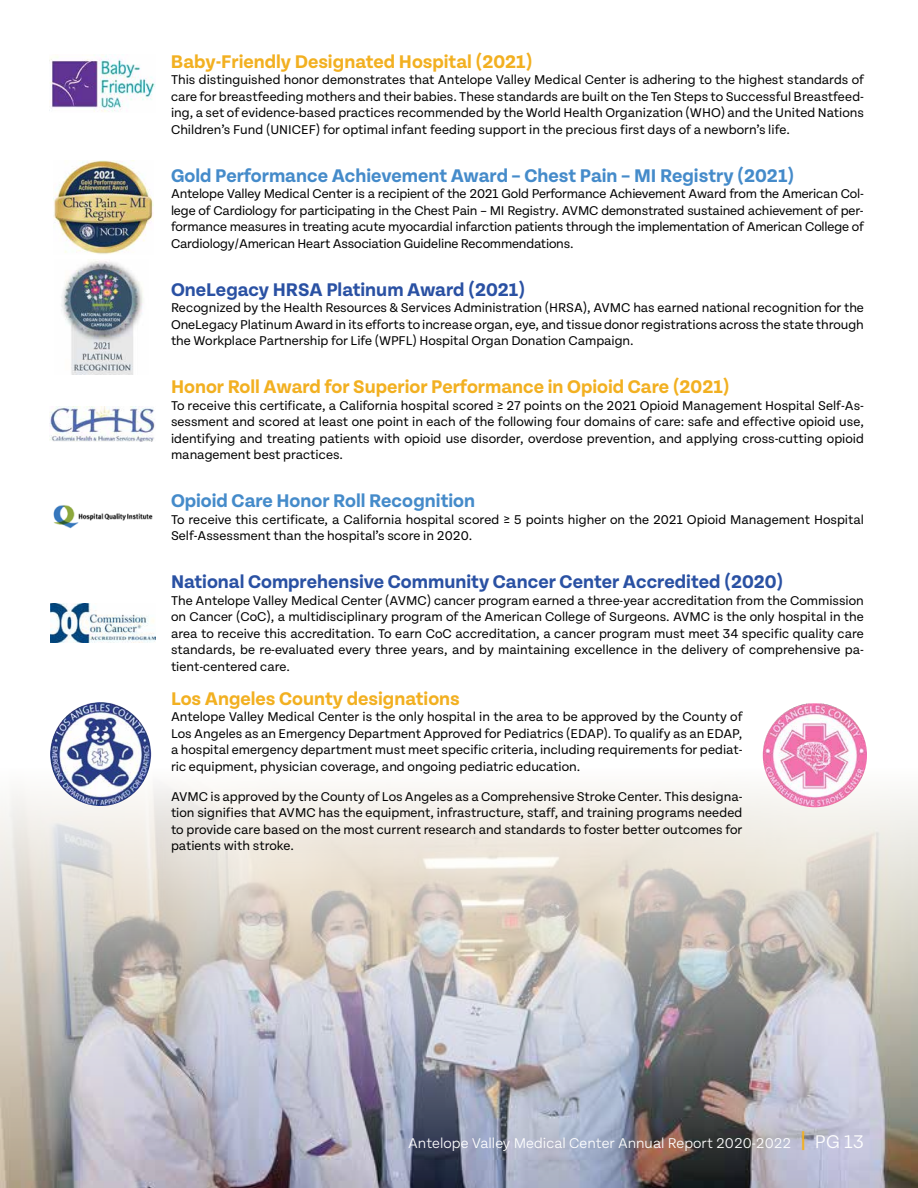
<style>
.page{position:relative;width:918px;height:1188px;background:#fff}
.page>*{position:absolute;margin:0;border:0;box-sizing:border-box;transform-origin:0 0}
.t1{font:700 19.5px "Tenon";color:#f2b021}
.t2{font:700 19.5px "Tenon";color:#2a51a3}
.t3{font:700 19.5px "Tenon";color:#458bca}
.t4{font:300 15px "Tenon";color:#fff}
.t5{font:13.5px/16.5px "Tenon";color:#000;text-align:justify}
.s1{font-weight:700;font-size:19.5px;color:#f2b021}
.s2{font-size:19.5px}
</style>
<div class="page">
<img style="left:0;top:784px;width:918px;height:404px">
<img style="left:50px;top:406px;width:105px;height:36px">
<img style="left:53px;top:505px;width:100px;height:24px">
<img style="left:50px;top:55px;width:105px;height:57px">
<img style="left:54px;top:161px;width:99px;height:94px">
<img style="left:51px;top:604px;width:104px;height:38px">
<img style="left:61px;top:259px;width:82px;height:116px">
<img style="left:763px;top:703px;width:104px;height:104px">
<img style="left:50px;top:702px;width:101px;height:104px">
<h1 class="t1" style="left:171px;top:51px;width:363px">Baby-Friendly Designated Hospital (2021)</h1>
<p class="t5" style="left:171px;top:72px;width:695px">This distinguished honor demonstrates that Antelope Valley Medical Center is adhering to the highest standards of care for breastfeeding mothers and their babies. These standards are built on the Ten Steps to Successful Breastfeed&shy;ing, a set of evidence-based practices recommended by the World Health Organization (WHO) and the United Nations Children’s Fund (UNICEF) for optimal infant feeding support in the precious first days of a newborn’s life.</p>
<h1 class="t3" style="left:171px;top:165px;width:625px">Gold Performance Achievement Award – Chest Pain – MI Registry (2021)</h1>
<p class="t5" style="left:171px;top:186px;width:694px">Antelope Valley Medical Center is a recipient of the 2021 Gold Performance Achievement Award from the American Col&shy;lege of Cardiology for participating in the Chest Pain – MI Registry. AVMC demonstrated sustained achievement of per&shy;formance measures in treating acute myocardial infarction patients through the implementation of American College of Cardiology/American Heart Association Guideline Recommendations.</p>
<h1 class="t2" style="left:171px;top:279px;width:356px">OneLegacy HRSA Platinum Award (2021)</h1>
<p class="t5" style="left:171px;top:300px;width:694px">Recognized by the Health Resources &amp; Services Administration (HRSA), AVMC has earned national recognition for the OneLegacy Platinum Award in its efforts to increase organ, eye, and tissue donor registrations across the state through the Workplace Partnership for Life (WPFL) Hospital Organ Donation Campaign.</p>
<h1 class="t1" style="left:171px;top:376px;width:560px">Honor Roll Award for Superior Performance in Opioid Care (2021)</h1>
<p class="t5" style="left:171px;top:397px;width:695px">To receive this certificate, a California hospital scored ≥ 27 points on the 2021 Opioid Management Hospital Self-As&shy;sessment and scored at least one point in each of the following four domains of care: safe and effective opioid use, identifying and treating patients with opioid use disorder, overdose prevention, and applying cross-cutting opioid management best practices.</p>
<h1 class="t3" style="left:171px;top:490px;width:306px">Opioid Care Honor Roll Recognition</h1>
<p class="t5" style="left:171px;top:511px;width:694px">To receive this certificate, a California hospital scored ≥ 5 points higher on the 2021 Opioid Management Hospital<br>Self-Assessment than the hospital’s score in 2020.</p>
<h1 class="t2" style="left:171px;top:571px;width:614px">National Comprehensive Community Cancer Center Accredited (2020)</h1>
<p class="t5" style="left:171px;top:592px;width:694px">The Antelope Valley Medical Center (AVMC) cancer program earned a three-year accreditation from the Commission on Cancer (CoC), a multidisciplinary program of the American College of Surgeons. AVMC is the only hospital in the area to receive this accreditation. To earn CoC accreditation, a cancer program must meet 34 specific quality care standards, be re-evaluated every three years, and by maintaining excellence in the delivery of comprehensive pa&shy;tient-centered care.</p>
<h1 class="t1" style="left:171px;top:688px;width:290px">Los Angeles County designations</h1>
<p class="t5" style="left:171px;top:709px;width:573px">Antelope Valley Medical Center is the only hospital in the area to be approved by the County of Los Angeles as an Emergency Department Approved for Pediatrics (EDAP). To qualify as an EDAP, a hospital emergency department must meet specific criteria, including requirements for pediat&shy;ric equipment, physician coverage, and ongoing pediatric education.</p>
<p class="t5" style="left:171px;top:788px;width:573px">AVMC is approved by the County of Los Angeles as a Comprehensive Stroke Center. This designa&shy;tion signifies that AVMC has the equipment, infrastructure, staff, and training programs needed to provide care based on the most current research and standards to foster better outcomes for patients with stroke.</p>
<p class="t4" style="left:408px;top:1135px;width:457px">Antelope Valley Medical Center Annual Report 2020-2022 <span class="s1">|</span> <span class="s2">PG 13</span></p>
</div>
